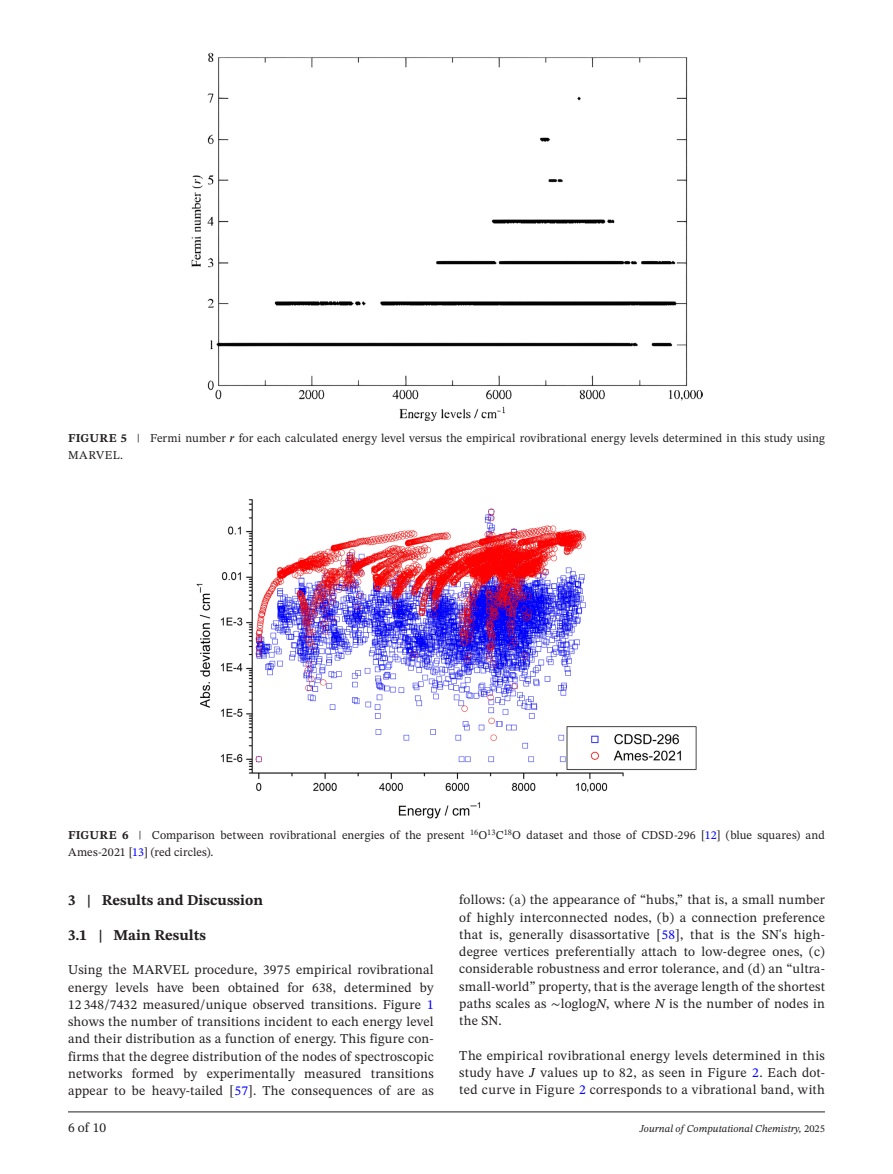
<style>
.page{position:relative;width:893px;height:1174px;background:#fff}
.page>*{position:absolute;margin:0;border:0;box-sizing:border-box;transform-origin:0 0}
.t1{font:700 15px "STIX Two Text";color:#231f20}
.t2{font:13.5px/17.2px "STIX Two Text";letter-spacing:.015em;color:#231f20;text-align:justify}
.t3{font:12px/17.2px "STIX Two Text";letter-spacing:.01em;color:#231f20}
.t4{font:italic 10.5px "STIX Two Text";color:#231f20}
.s1{font-weight:700}
.s2{font-style:italic;color:#000}
.s3{color:#00f}
.s4{font-family:"STIX"}
.s5{font-style:italic}
.s6{font-style:normal}
</style>
<div class="page">
<hr style="left:68px;top:1111px;width:757px;height:1px;background:#231f20">
<img style="left:191px;top:52px;width:512px;height:369px">
<img style="left:196px;top:499px;width:501px;height:320px">
<p class="t3" style="left:68px;top:429px;width:758px"><span class="s1">FIGURE 5</span> | Fermi number <span class="s2">r</span> for each calculated energy level versus the empirical rovibrational energy levels determined in this study using<br>MARVEL.</p>
<p class="t3" style="left:68px;top:826px;width:758px"><span class="s1">FIGURE 6</span> | Comparison between rovibrational energies of the present <sup>16</sup>O<sup>13</sup>C<sup>18</sup>O dataset and those of CDSD-296 [<span class="s3">12</span>] (blue squares) and<br>Ames-2021 [<span class="s3">13</span>] (red circles).</p>
<p class="t1" style="left:68px;top:889px;width:197px">3 | Results and Discussion</p>
<p class="t1" style="left:68px;top:924px;width:140px">3.1 | Main Results</p>
<p class="t2" style="left:68px;top:961px;width:367px">Using the MARVEL procedure, 3975 empirical rovibrational energy levels have been obtained for 638, determined by 12 348/7432 measured/unique observed transitions. Figure <span class="s3">1 </span>shows the number of transitions incident to each energy level and their distribution as a function of energy. This figure con&shy;firms that the degree distribution of the nodes of spectroscopic networks formed by experimentally measured transitions appear to be heavy-tailed [<span class="s3">57</span>]. The consequences of are as</p>
<p class="t2" style="left:459px;top:891px;width:367px">follows: (a) the appearance of “hubs,” that is, a small number of highly interconnected nodes, (b) a connection preference that is, generally disassortative [<span class="s3">58</span>], that is the SN's high&shy;degree vertices preferentially attach to low-degree ones, (c) considerable robustness and error tolerance, and (d) an “ultra&shy;small-world” property, that is the average length of the shortest paths scales as <span class="s4">∼</span>loglog<span class="s5">N</span>, where <span class="s5">N</span> is the number of nodes in the SN.</p>
<p class="t2" style="left:459px;top:1046px;width:367px">The empirical rovibrational energy levels determined in this study have <span class="s2">J</span> values up to 82, as seen in Figure <span class="s3">2</span>. Each dot&shy;ted curve in Figure <span class="s3">2</span> corresponds to a vibrational band, with</p>
<p class="t2" style="left:68px;top:1119px;width:40px">6 of 10</p>
<p class="t4" style="left:640px;top:1121px;width:187px">Journal of Computational Chemistry, <span class="s6">2025</span></p>
</div>
